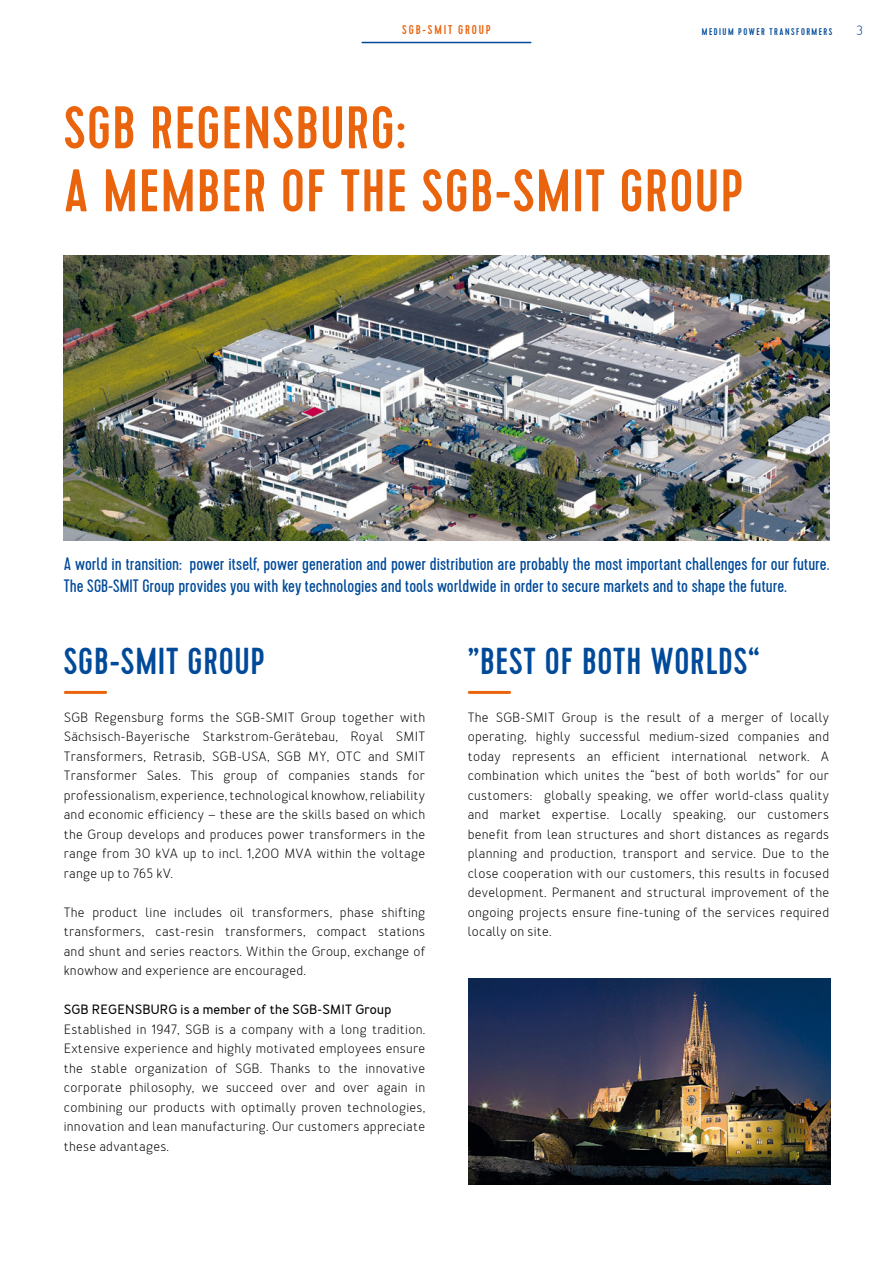
<style>
.page{position:relative;width:893px;height:1263px;background:#fff}
.page>*{position:absolute;margin:0;border:0;box-sizing:border-box;transform-origin:0 0}
.t1{font:500 60px/63px "Cervo";letter-spacing:.02em;color:#ea640d}
.t2{font:500 37.5px "Cervo";letter-spacing:.02em;color:#004a99}
.t3{font:18px/22.5px "Cervo";color:#004a99}
.t4{font:13.5px/19.5px "Merlo";letter-spacing:.02em;color:#000;text-align:justify}
.t5{font:700 13.5px "Merlo";letter-spacing:.02em;color:#000}
.t6{font:13.5px "Merlo";color:#004a99}
.t7{font:500 12.75px "Cervo";letter-spacing:.145em;color:#ea640d}
.t8{font:500 9.75px "Cervo";letter-spacing:.15em;color:#004a99}
</style>
<div class="page">
<hr style="left:362px;top:42px;width:169px;height:1px;background:#004a99">
<hr style="left:65px;top:691px;width:41px;height:3px;background:#ea640d">
<hr style="left:469px;top:691px;width:41px;height:3px;background:#ea640d">
<img style="left:469px;top:978px;width:361px;height:206px">
<img style="left:64px;top:255px;width:765px;height:285px">
<p class="t7" style="left:402px;top:23px;width:90px">SGB-SMIT GROUP</p>
<p class="t8" style="left:702px;top:26px;width:132px">MEDIUM POWER TRANSFORMERS</p>
<p class="t6" style="left:856px;top:22px;width:8px">3</p>
<h1 class="t1" style="left:64px;top:98px;width:681px">SGB REGENSBURG:<br>A MEMBER OF THE SGB-SMIT GROUP</h1>
<p class="t3" style="left:64px;top:553px;width:767px">A world in transition: power itself, power generation and power distribution are probably the most important challenges for our future.<br>The SGB-SMIT Group provides you with key technologies and tools worldwide in order to secure markets and to shape the future.</p>
<h2 class="t2" style="left:64px;top:639px;width:203px">SGB-SMIT GROUP</h2>
<h2 class="t2" style="left:468px;top:639px;width:294px">”BEST OF BOTH WORLDS“</h2>
<p class="t4" style="left:64px;top:707px;width:363px">SGB Regensburg forms the SGB-SMIT Group together with Sächsisch-Bayerische Starkstrom-Gerätebau, Royal SMIT Transformers, Retrasib, SGB-USA, SGB MY, OTC and SMIT Transformer Sales. This group of companies stands for professionalism, experience, technological knowhow, reliability and economic efficiency – these are the skills based on which the Group develops and produces power transformers in the range from 30 kVA up to incl. 1,200 MVA within the voltage range up to 765 kV.</p>
<p class="t4" style="left:64px;top:902px;width:363px">The product line includes oil transformers, phase shifting transformers, cast-resin transformers, compact stations and shunt and series reactors. Within the Group, exchange of knowhow and experience are encouraged.</p>
<p class="t5" style="left:64px;top:1001px;width:329px">SGB REGENSBURG is a member of the SGB-SMIT Group</p>
<p class="t4" style="left:64px;top:1019px;width:363px">Established in 1947, SGB is a company with a long tradition.<br>Extensive experience and highly motivated employees ensure the stable organization of SGB. Thanks to the innovative corporate philosophy, we succeed over and over again in combining our products with optimally proven technologies, innovation and lean manufacturing. Our customers appreciate these advantages.</p>
<p class="t4" style="left:468px;top:707px;width:363px">The SGB-SMIT Group is the result of a merger of locally operating, highly successful medium-sized companies and today represents an efficient international network. A combination which unites the “best of both worlds” for our customers: globally speaking, we offer world-class quality and market expertise. Locally speaking, our customers benefit from lean structures and short distances as regards planning and production, transport and service. Due to the close cooperation with our customers, this results in focused development. Permanent and structural improvement of the ongoing projects ensure fine-tuning of the services required locally on site.</p>
</div>
